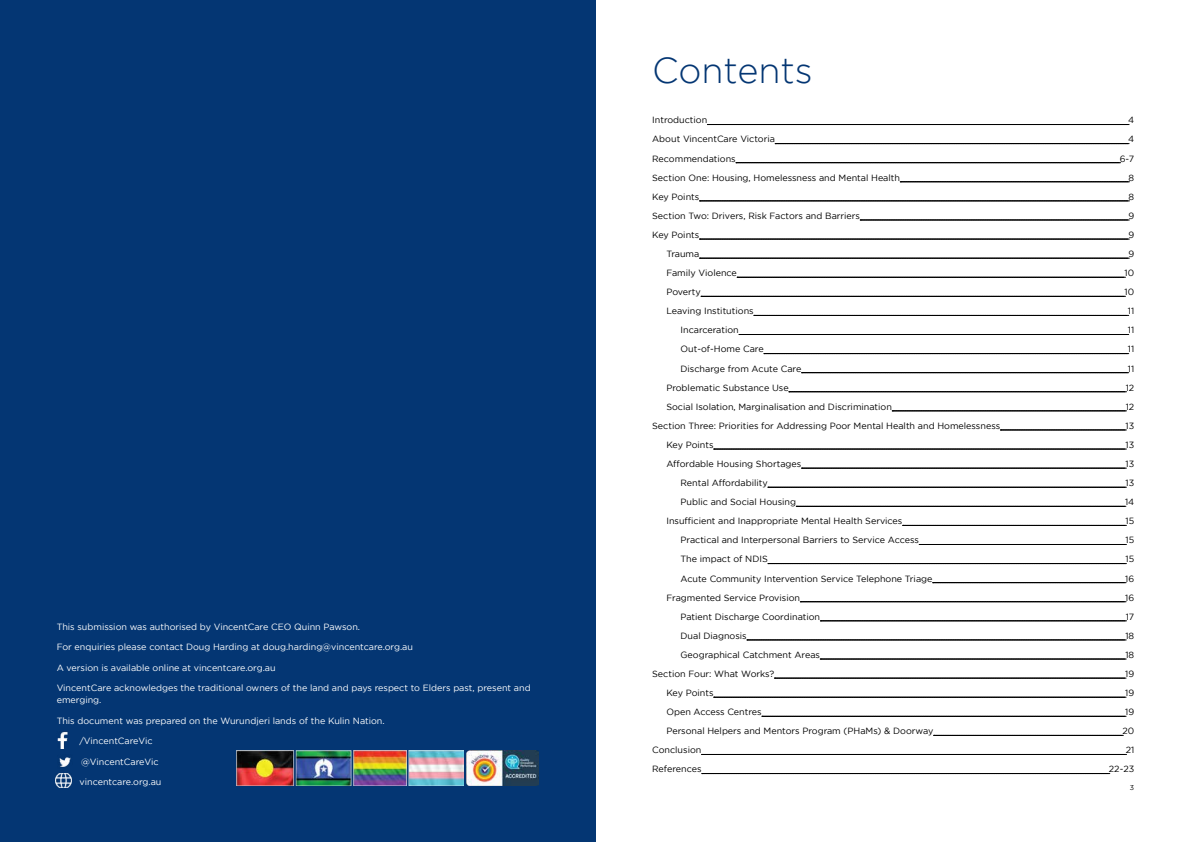
<style>
.page{position:relative;width:1191px;height:842px;background:#fff}
.page>*{position:absolute;margin:0;border:0;box-sizing:border-box;transform-origin:0 0}
.t1{font:300 36px "Gotham";color:#043673}
.t2{font:9px "Gotham";color:#000}
.t3{font:9px/12px "Gotham";color:#fff}
.t4{font:7px "Gotham";color:#000}
</style>
<div class="page">
<div style="left:0;top:0;width:595px;height:842px;background:#043673"></div>
<img style="left:57px;top:731px;width:11px;height:18px">
<img style="left:56px;top:773px;width:15px;height:15px">
<img style="left:59px;top:757px;width:12px;height:10px">
<img style="left:237px;top:751px;width:227px;height:34px">
<img style="left:466px;top:751px;width:73px;height:34px">
<svg style="left:707px;top:124px;width:422px;height:1px"></svg>
<svg style="left:775px;top:143px;width:354px;height:1px"></svg>
<svg style="left:736px;top:163px;width:384px;height:1px"></svg>
<svg style="left:900px;top:182px;width:229px;height:1px"></svg>
<svg style="left:699px;top:201px;width:430px;height:1px"></svg>
<svg style="left:860px;top:220px;width:269px;height:1px"></svg>
<svg style="left:699px;top:239px;width:430px;height:1px"></svg>
<svg style="left:699px;top:258px;width:430px;height:1px"></svg>
<svg style="left:737px;top:277px;width:388px;height:1px"></svg>
<svg style="left:701px;top:296px;width:424px;height:1px"></svg>
<svg style="left:754px;top:315px;width:374px;height:1px"></svg>
<svg style="left:739px;top:334px;width:389px;height:1px"></svg>
<svg style="left:764px;top:353px;width:364px;height:1px"></svg>
<svg style="left:801px;top:372px;width:327px;height:1px"></svg>
<svg style="left:788px;top:392px;width:338px;height:1px"></svg>
<svg style="left:892px;top:411px;width:234px;height:1px"></svg>
<svg style="left:1000px;top:430px;width:126px;height:1px"></svg>
<svg style="left:713px;top:449px;width:413px;height:1px"></svg>
<svg style="left:801px;top:468px;width:325px;height:1px"></svg>
<svg style="left:768px;top:487px;width:358px;height:1px"></svg>
<svg style="left:796px;top:506px;width:330px;height:1px"></svg>
<svg style="left:902px;top:525px;width:224px;height:1px"></svg>
<svg style="left:919px;top:544px;width:207px;height:1px"></svg>
<svg style="left:768px;top:563px;width:358px;height:1px"></svg>
<svg style="left:932px;top:582px;width:194px;height:1px"></svg>
<svg style="left:800px;top:602px;width:326px;height:1px"></svg>
<svg style="left:820px;top:621px;width:306px;height:1px"></svg>
<svg style="left:747px;top:640px;width:379px;height:1px"></svg>
<svg style="left:820px;top:659px;width:306px;height:1px"></svg>
<svg style="left:774px;top:678px;width:352px;height:1px"></svg>
<svg style="left:713px;top:697px;width:413px;height:1px"></svg>
<svg style="left:762px;top:716px;width:364px;height:1px"></svg>
<svg style="left:933px;top:735px;width:190px;height:1px"></svg>
<svg style="left:701px;top:754px;width:425px;height:1px"></svg>
<svg style="left:701px;top:773px;width:408px;height:1px"></svg>
<p class="t3" style="left:57px;top:620px;width:305px">This submission was authorised by VincentCare CEO Quinn Pawson.</p>
<p class="t3" style="left:57px;top:641px;width:358px">For enquiries please contact Doug Harding at doug.harding@vincentcare.org.au</p>
<p class="t3" style="left:57px;top:661px;width:220px">A version is available online at vincentcare.org.au</p>
<p class="t3" style="left:57px;top:682px;width:475px">VincentCare acknowledges the traditional owners of the land and pays respect to Elders past, present and emerging.</p>
<p class="t3" style="left:57px;top:714px;width:329px">This document was prepared on the Wurundjeri lands of the Kulin Nation.</p>
<p class="t3" style="left:79px;top:735px;width:75px">/VincentCareVic</p>
<p class="t3" style="left:81px;top:755px;width:79px">@VincentCareVic</p>
<p class="t3" style="left:80px;top:776px;width:83px">vincentcare.org.au</p>
<h1 class="t1" style="left:652px;top:51px;width:162px">Contents</h1>
<p class="t2" style="left:652px;top:115px;width:57px">Introduction</p>
<p class="t2" style="left:1128px;top:115px;width:8px">4</p>
<p class="t2" style="left:652px;top:134px;width:124px">About VincentCare Victoria</p>
<p class="t2" style="left:1128px;top:134px;width:8px">4</p>
<p class="t2" style="left:652px;top:153px;width:85px">Recommendations</p>
<p class="t2" style="left:1119px;top:153px;width:16px">6-7</p>
<p class="t2" style="left:652px;top:172px;width:249px">Section One: Housing, Homelessness and Mental Health</p>
<p class="t2" style="left:1128px;top:172px;width:7px">8</p>
<p class="t2" style="left:652px;top:192px;width:49px">Key Points</p>
<p class="t2" style="left:1128px;top:192px;width:7px">8</p>
<p class="t2" style="left:652px;top:211px;width:209px">Section Two: Drivers, Risk Factors and Barriers</p>
<p class="t2" style="left:1128px;top:211px;width:7px">9</p>
<p class="t2" style="left:652px;top:230px;width:49px">Key Points</p>
<p class="t2" style="left:1128px;top:230px;width:7px">9</p>
<p class="t2" style="left:666px;top:249px;width:34px">Trauma</p>
<p class="t2" style="left:1128px;top:249px;width:7px">9</p>
<p class="t2" style="left:666px;top:268px;width:72px">Family Violence</p>
<p class="t2" style="left:1124px;top:268px;width:11px">10</p>
<p class="t2" style="left:666px;top:287px;width:36px">Poverty</p>
<p class="t2" style="left:1124px;top:287px;width:11px">10</p>
<p class="t2" style="left:666px;top:306px;width:89px">Leaving Institutions</p>
<p class="t2" style="left:1127px;top:306px;width:8px">11</p>
<p class="t2" style="left:680px;top:325px;width:60px">Incarceration</p>
<p class="t2" style="left:1127px;top:325px;width:8px">11</p>
<p class="t2" style="left:680px;top:344px;width:85px">Out-of-Home Care</p>
<p class="t2" style="left:1127px;top:344px;width:8px">11</p>
<p class="t2" style="left:680px;top:363px;width:122px">Discharge from Acute Care</p>
<p class="t2" style="left:1127px;top:363px;width:8px">11</p>
<p class="t2" style="left:666px;top:382px;width:124px">Problematic Substance Use</p>
<p class="t2" style="left:1125px;top:382px;width:10px">12</p>
<p class="t2" style="left:666px;top:401px;width:227px">Social Isolation, Marginalisation and Discrimination</p>
<p class="t2" style="left:1125px;top:401px;width:10px">12</p>
<p class="t2" style="left:652px;top:421px;width:349px">Section Three: Priorities for Addressing Poor Mental Health and Homelessness</p>
<p class="t2" style="left:1125px;top:421px;width:10px">13</p>
<p class="t2" style="left:666px;top:440px;width:49px">Key Points</p>
<p class="t2" style="left:1125px;top:440px;width:10px">13</p>
<p class="t2" style="left:666px;top:459px;width:136px">Affordable Housing Shortages</p>
<p class="t2" style="left:1125px;top:459px;width:10px">13</p>
<p class="t2" style="left:680px;top:478px;width:89px">Rental Affordability</p>
<p class="t2" style="left:1125px;top:478px;width:10px">13</p>
<p class="t2" style="left:680px;top:497px;width:117px">Public and Social Housing</p>
<p class="t2" style="left:1125px;top:497px;width:11px">14</p>
<p class="t2" style="left:666px;top:516px;width:238px">Insufficient and Inappropriate Mental Health Services</p>
<p class="t2" style="left:1125px;top:516px;width:10px">15</p>
<p class="t2" style="left:680px;top:535px;width:240px">Practical and Interpersonal Barriers to Service Access</p>
<p class="t2" style="left:1125px;top:535px;width:10px">15</p>
<p class="t2" style="left:680px;top:554px;width:89px">The impact of NDIS</p>
<p class="t2" style="left:1125px;top:554px;width:10px">15</p>
<p class="t2" style="left:680px;top:573px;width:253px">Acute Community Intervention Service Telephone Triage</p>
<p class="t2" style="left:1125px;top:573px;width:11px">16</p>
<p class="t2" style="left:666px;top:592px;width:135px">Fragmented Service Provision</p>
<p class="t2" style="left:1125px;top:592px;width:11px">16</p>
<p class="t2" style="left:680px;top:611px;width:141px">Patient Discharge Coordination</p>
<p class="t2" style="left:1125px;top:611px;width:10px">17</p>
<p class="t2" style="left:680px;top:631px;width:68px">Dual Diagnosis</p>
<p class="t2" style="left:1125px;top:631px;width:10px">18</p>
<p class="t2" style="left:680px;top:650px;width:141px">Geographical Catchment Areas</p>
<p class="t2" style="left:1125px;top:650px;width:10px">18</p>
<p class="t2" style="left:652px;top:669px;width:124px">Section Four: What Works?</p>
<p class="t2" style="left:1125px;top:669px;width:11px">19</p>
<p class="t2" style="left:666px;top:688px;width:49px">Key Points</p>
<p class="t2" style="left:1125px;top:688px;width:11px">19</p>
<p class="t2" style="left:666px;top:707px;width:97px">Open Access Centres</p>
<p class="t2" style="left:1125px;top:707px;width:11px">19</p>
<p class="t2" style="left:666px;top:726px;width:269px">Personal Helpers and Mentors Program (PHaMs) &amp; Doorway</p>
<p class="t2" style="left:1122px;top:726px;width:13px">20</p>
<p class="t2" style="left:652px;top:745px;width:51px">Conclusion</p>
<p class="t2" style="left:1125px;top:745px;width:10px">21</p>
<p class="t2" style="left:652px;top:764px;width:51px">References</p>
<p class="t2" style="left:1108px;top:764px;width:27px">22-23</p>
<p class="t4" style="left:1130px;top:784px;width:6px">3</p>
</div>
